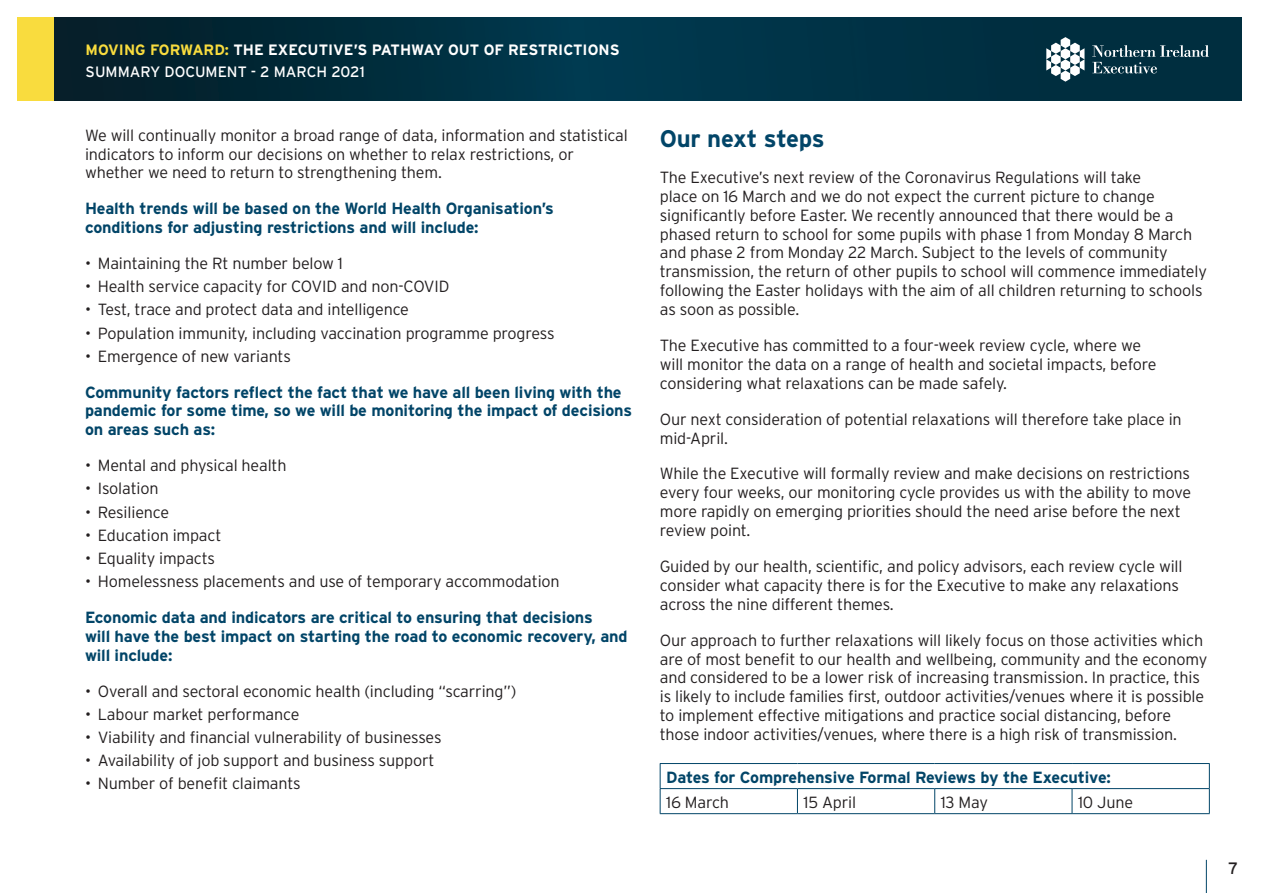
<style>
.page{position:relative;width:1263px;height:893px;background:#fff}
.page>*{position:absolute;margin:0;border:0;box-sizing:border-box;transform-origin:0 0}
.Body{font:700 24px "Interstate";letter-spacing:-.01em;color:#024568}
.t1{font:16.5px "Interstate";color:#231f20}
.Body-2{font:300 16.2px/18.9px "Interstate";letter-spacing:-.01em;color:#231f20}
.Body-3{font:700 16.2px/18.9px "Interstate";letter-spacing:-.01em;color:#024568}
.t2{font:700 15px/22.6px "Interstate";color:#fff}
.s1{color:#f9dc3e}
.s2{font-weight:400}
</style>
<div class="page">
<hr style="left:1206px;top:860px;width:1px;height:33px;background:#024568">
<svg style="left:54px;top:18px;width:1188px;height:83px;background:#002e3f"></svg>
<div style="left:17px;top:18px;width:37px;height:83px;background:#f9dc3e"></div>
<svg style="left:1046px;top:37px;width:38px;height:45px"></svg>
<svg style="left:1092px;top:45px;width:117px;height:28px;background:#2a505f"></svg>
<hr style="left:660px;top:763px;width:137px;height:1px;background:#024568">
<hr style="left:797px;top:763px;width:138px;height:1px;background:#024568">
<hr style="left:935px;top:763px;width:137px;height:1px;background:#024568">
<hr style="left:1072px;top:763px;width:138px;height:1px;background:#024568">
<hr style="left:660px;top:788px;width:137px;height:1px;background:#024568">
<svg style="left:660px;top:764px;width:1px;height:49px"></svg>
<hr style="left:797px;top:788px;width:138px;height:1px;background:#024568">
<svg style="left:797px;top:789px;width:1px;height:24px"></svg>
<hr style="left:935px;top:788px;width:137px;height:1px;background:#024568">
<svg style="left:934px;top:789px;width:1px;height:24px"></svg>
<hr style="left:1072px;top:788px;width:138px;height:1px;background:#024568">
<svg style="left:1072px;top:789px;width:1px;height:24px"></svg>
<svg style="left:1209px;top:764px;width:1px;height:49px"></svg>
<hr style="left:660px;top:813px;width:137px;height:1px;background:#024568">
<hr style="left:797px;top:813px;width:138px;height:1px;background:#024568">
<hr style="left:935px;top:813px;width:137px;height:1px;background:#024568">
<hr style="left:1072px;top:813px;width:138px;height:1px;background:#024568">
<p class="t2" style="left:86px;top:38px;width:535px"><span class="s1">MOVING FORWARD:</span> THE EXECUTIVE’S PATHWAY OUT OF RESTRICTIONS<br><span class="s2">SUMMARY DOCUMENT - 2 MARCH 2021</span></p>
<p class="Body-2" style="left:85px;top:125px;width:544px">We will continually monitor a broad range of data, information and statistical indicators to inform our decisions on whether to relax restrictions, or whether we need to return to strengthening them.</p>
<p class="Body-3" style="left:85px;top:199px;width:470px">Health trends will be based on the World Health Organisation’s conditions for adjusting restrictions and will include:</p>
<p class="Body-2" style="left:85px;top:254px;width:259px">• Maintaining the Rt number below 1</p>
<p class="Body-2" style="left:85px;top:277px;width:366px">• Health service capacity for COVID and non-COVID</p>
<p class="Body-2" style="left:85px;top:300px;width:325px">• Test, trace and protect data and intelligence</p>
<p class="Body-2" style="left:85px;top:323px;width:471px">• Population immunity, including vaccination programme progress</p>
<p class="Body-2" style="left:85px;top:346px;width:207px">• Emergence of new variants</p>
<p class="Body-3" style="left:85px;top:382px;width:549px">Community factors reflect the fact that we have all been living with the pandemic for some time, so we will be monitoring the impact of decisions on areas such as:</p>
<p class="Body-2" style="left:85px;top:456px;width:203px">• Mental and physical health</p>
<p class="Body-2" style="left:85px;top:479px;width:75px">• Isolation</p>
<p class="Body-2" style="left:85px;top:502px;width:86px">• Resilience</p>
<p class="Body-2" style="left:85px;top:525px;width:138px">• Education impact</p>
<p class="Body-2" style="left:85px;top:548px;width:132px">• Equality impacts</p>
<p class="Body-2" style="left:85px;top:572px;width:476px">• Homelessness placements and use of temporary accommodation</p>
<p class="Body-3" style="left:85px;top:608px;width:544px">Economic data and indicators are critical to ensuring that decisions<br>will have the best impact on starting the road to economic recovery, and will include:</p>
<p class="Body-2" style="left:85px;top:681px;width:433px">• Overall and sectoral economic health (including “scarring”)</p>
<p class="Body-2" style="left:85px;top:704px;width:216px">• Labour market performance</p>
<p class="Body-2" style="left:85px;top:727px;width:358px">• Viability and financial vulnerability of businesses</p>
<p class="Body-2" style="left:85px;top:751px;width:351px">• Availability of job support and business support</p>
<p class="Body-2" style="left:85px;top:774px;width:217px">• Number of benefit claimants</p>
<p class="Body" style="left:660px;top:125px;width:167px">Our next steps</p>
<p class="Body-2" style="left:660px;top:168px;width:549px">The Executive’s next review of the Coronavirus Regulations will take<br>place on 16 March and we do not expect the current picture to change significantly before Easter. We recently announced that there would be a phased return to school for some pupils with phase 1 from Monday 8 March and phase 2 from Monday 22 March. Subject to the levels of community transmission, the return of other pupils to school will commence immediately following the Easter holidays with the aim of all children returning to schools as soon as possible.</p>
<p class="Body-2" style="left:660px;top:336px;width:498px">The Executive has committed to a four-week review cycle, where we will monitor the data on a range of health and societal impacts, before considering what relaxations can be made safely.</p>
<p class="Body-2" style="left:660px;top:409px;width:523px">Our next consideration of potential relaxations will therefore take place in mid-April.</p>
<p class="Body-2" style="left:660px;top:464px;width:533px">While the Executive will formally review and make decisions on restrictions every four weeks, our monitoring cycle provides us with the ability to move more rapidly on emerging priorities should the need arise before the next review point.</p>
<p class="Body-2" style="left:660px;top:557px;width:524px">Guided by our health, scientific, and policy advisors, each review cycle will consider what capacity there is for the Executive to make any relaxations across the nine different themes.</p>
<p class="Body-2" style="left:660px;top:630px;width:549px">Our approach to further relaxations will likely focus on those activities which are of most benefit to our health and wellbeing, community and the economy and considered to be a lower risk of increasing transmission. In practice, this is likely to include families first, outdoor activities/venues where it is possible to implement effective mitigations and practice social distancing, before those indoor activities/venues, where there is a high risk of transmission.</p>
<p class="Body-3" style="left:666px;top:767px;width:446px">Dates for Comprehensive Formal Reviews by the Executive:</p>
<p class="Body-2" style="left:666px;top:792px;width:64px">16 March</p>
<p class="Body-2" style="left:803px;top:792px;width:54px">15 April</p>
<p class="Body-2" style="left:941px;top:792px;width:49px">13 May</p>
<p class="Body-2" style="left:1078px;top:792px;width:57px">10 June</p>
<p class="t1" style="left:1228px;top:859px;width:11px">7</p>
</div>
